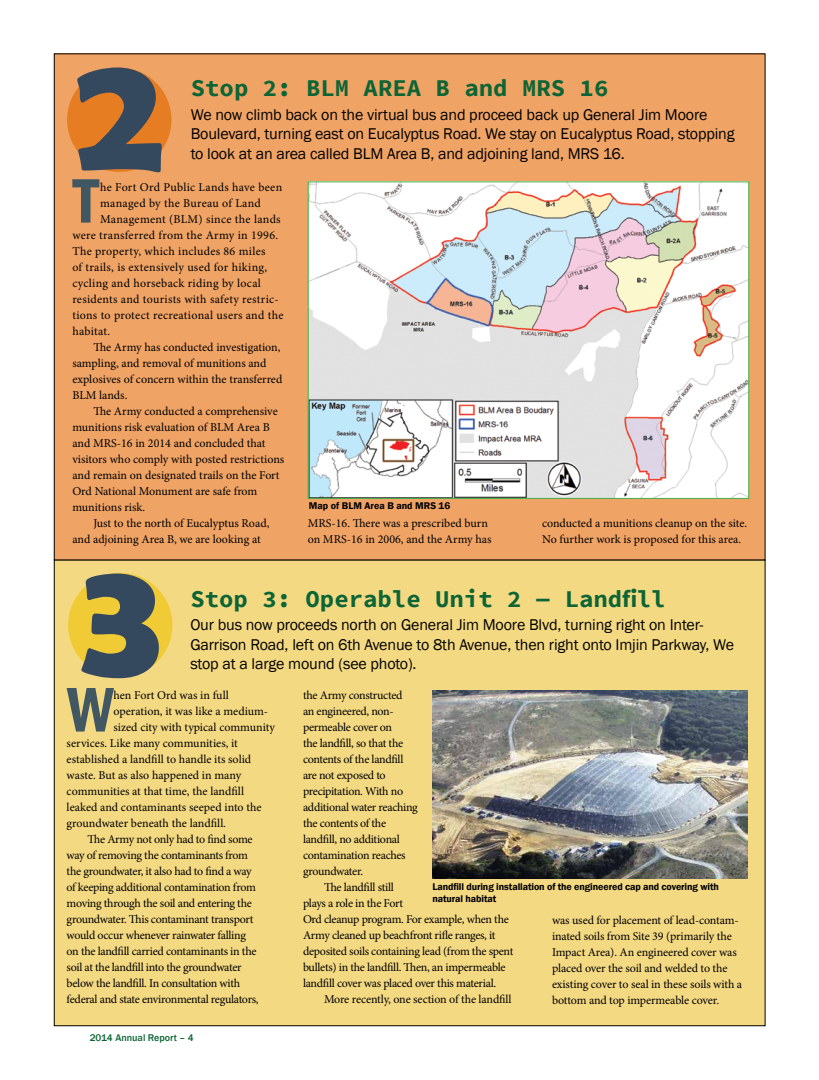
<style>
.page{position:relative;width:819px;height:1080px;background:#fff}
.page>*{position:absolute;margin:0;border:0;box-sizing:border-box;transform-origin:0 0}
.Body_text_no_indent{font:600 condensed 65px "Franklin Gothic";color:#415863}
.Tour_Subhead{font:700 24px "Source Code Pro";color:#0d6536}
.Tour_Lead{font:16px/19.2px "Franklin Gothic";letter-spacing:-.01em;color:#000}
.Body_text{font:12px/16px "Minion Pro";letter-spacing:-.02em;color:#000}
.Body_text_no_indent-2{font:12px "Minion Pro";letter-spacing:.01em;color:#000}
.Body_text-2{font:12px/16px "Minion Pro";color:#000}
.t1{font:600 10px/12px "Franklin Gothic";letter-spacing:-.01em;color:#000}
.t2{font:500 10px "Franklin Gothic";color:#0d6536}
</style>
<div class="page">
<div style="left:54px;top:560px;width:711px;height:466px;background:#f4d983"></div>
<div style="left:54px;top:54px;width:711px;height:506px;background:#efa365"></div>
<div style="left:67px;top:68px;width:104px;height:104px;background:#e77d23;border-radius:50%"></div>
<svg style="left:77px;top:68px;width:85px;height:104px"></svg>
<img style="left:310px;top:184px;width:437px;height:313px">
<div style="left:308px;top:182px;width:441px;height:317px;border:1px solid #41ad49"></div>
<div style="left:68px;top:573px;width:104px;height:104px;background:#f1cb35;border-radius:50%"></div>
<svg style="left:81px;top:574px;width:78px;height:104px"></svg>
<img style="left:432px;top:690px;width:315px;height:188px">
<p class="Tour_Subhead" style="left:191px;top:73px;width:419px">Stop 2: BLM AREA B and MRS 16</p>
<p class="Tour_Lead" style="left:191px;top:106px;width:545px">We now climb back on the virtual bus and proceed back up General Jim Moore<br>Boulevard, turning east on Eucalyptus Road. We stay on Eucalyptus Road, stopping to look at an area called BLM Area B, and adjoining land, MRS 16.</p>
<p class="Body_text_no_indent" style="left:73px;top:157px;width:27px">T</p>
<p class="Body_text_no_indent-2" style="left:100px;top:179px;width:184px">he Fort Ord Public Lands have been</p>
<p class="Body_text_no_indent-2" style="left:100px;top:195px;width:162px">managed by the Bureau of Land</p>
<p class="Body_text_no_indent-2" style="left:100px;top:211px;width:182px">Management (BLM) since the lands</p>
<p class="Body_text_no_indent-2" style="left:72px;top:227px;width:207px">were transferred from the Army in 1996.</p>
<p class="Body_text_no_indent-2" style="left:72px;top:243px;width:195px">The property, which includes 86 miles</p>
<p class="Body_text_no_indent-2" style="left:72px;top:259px;width:196px">of trails, is extensively used for hiking,</p>
<p class="Body_text_no_indent-2" style="left:72px;top:275px;width:190px">cycling and horseback riding by local</p>
<p class="Body_text_no_indent-2" style="left:72px;top:291px;width:208px">residents and tourists with safety restric-</p>
<p class="Body_text_no_indent-2" style="left:72px;top:307px;width:213px">tions to protect recreational users and the</p>
<p class="Body_text_no_indent-2" style="left:72px;top:323px;width:39px">habitat.</p>
<p class="Body_text-2" style="left:72px;top:339px;width:212px;text-indent:21px">The Army has conducted investigation, sampling, and removal of munitions and explosives of concern within the transferred BLM lands.</p>
<p class="Body_text" style="left:72px;top:403px;width:213px;text-indent:21px">The Army conducted a comprehensive munitions risk evaluation of BLM Area B and MRS-16 in 2014 and concluded that visitors who comply with posted restrictions and remain on designated trails on the Fort Ord National Monument are safe from munitions risk.</p>
<p class="Body_text" style="left:72px;top:515px;width:199px;text-indent:21px">Just to the north of Eucalyptus Road, and adjoining Area B, we are looking at</p>
<p class="Body_text-2" style="left:308px;top:515px;width:185px">MRS-16. There was a prescribed burn on MRS-16 in 2006, and the Army has</p>
<p class="Body_text" style="left:542px;top:515px;width:207px">conducted a munitions cleanup on the site.<br>No further work is proposed for this area.</p>
<p class="t1" style="left:309px;top:499px;width:143px">Map of BLM Area B and MRS 16</p>
<p class="Tour_Subhead" style="left:190px;top:583px;width:477px">Stop 3: Operable Unit 2 — Landfill</p>
<p class="Tour_Lead" style="left:190px;top:616px;width:545px">Our bus now proceeds north on General Jim Moore Blvd, turning right on Inter-<br>Garrison Road, left on 6th Avenue to 8th Avenue, then right onto Imjin Parkway, We stop at a large mound (see photo).</p>
<p class="Body_text" style="left:303px;top:688px;width:116px">the Army constructed<br>an engineered, non&shy;permeable cover on<br>the landfill, so that the contents of the landfill are not exposed to precipitation. With no additional water reaching the contents of the landfill, no additional contamination reaches groundwater.</p>
<p class="Body_text" style="left:303px;top:880px;width:212px;text-indent:21px">The landfill still<br>plays a role in the Fort<br>Ord cleanup program. For example, when the Army cleaned up beachfront rifle ranges, it deposited soils containing lead (from the spent bullets) in the landfill. Then, an impermeable landfill cover was placed over this material.</p>
<p class="Body_text" style="left:324px;top:992px;width:189px">More recently, one section of the landfill</p>
<p class="Body_text_no_indent" style="left:67px;top:666px;width:48px">W</p>
<p class="Body_text_no_indent-2" style="left:113px;top:687px;width:117px">hen Fort Ord was in full</p>
<p class="Body_text_no_indent-2" style="left:113px;top:703px;width:156px">operation, it was like a medium-</p>
<p class="Body_text_no_indent-2" style="left:113px;top:719px;width:163px">sized city with typical community</p>
<p class="Body_text_no_indent-2" style="left:67px;top:735px;width:173px">services. Like many communities, it</p>
<p class="Body_text_no_indent-2" style="left:67px;top:751px;width:186px">established a landfill to handle its solid</p>
<p class="Body_text_no_indent-2" style="left:67px;top:767px;width:176px">waste. But as also happened in many</p>
<p class="Body_text_no_indent-2" style="left:67px;top:783px;width:179px">communities at that time, the landfill</p>
<p class="Body_text_no_indent-2" style="left:67px;top:799px;width:197px">leaked and contaminants seeped into the</p>
<p class="Body_text_no_indent-2" style="left:67px;top:815px;width:161px">groundwater beneath the landfill.</p>
<p class="Body_text" style="left:67px;top:832px;width:193px;text-indent:21px">The Army not only had to find some way of removing the contaminants from the groundwater, it also had to find a way of keeping additional contamination from moving through the soil and entering the groundwater. This contaminant transport would occur whenever rainwater falling on the landfill carried contaminants in the soil at the landfill into the groundwater below the landfill. In consultation with federal and state environmental regulators,</p>
<p class="t1" style="left:433px;top:881px;width:288px">Landfill during installation of the engineered cap and covering with natural habitat</p>
<p class="Body_text" style="left:552px;top:912px;width:192px">was used for placement of lead-contam&shy;inated soils from Site 39 (primarily the Impact Area). An engineered cover was placed over the soil and welded to the existing cover to seal in these soils with a bottom and top impermeable cover.</p>
<p class="t2" style="left:90px;top:1031px;width:105px">2014 Annual Report – 4</p>
</div>
